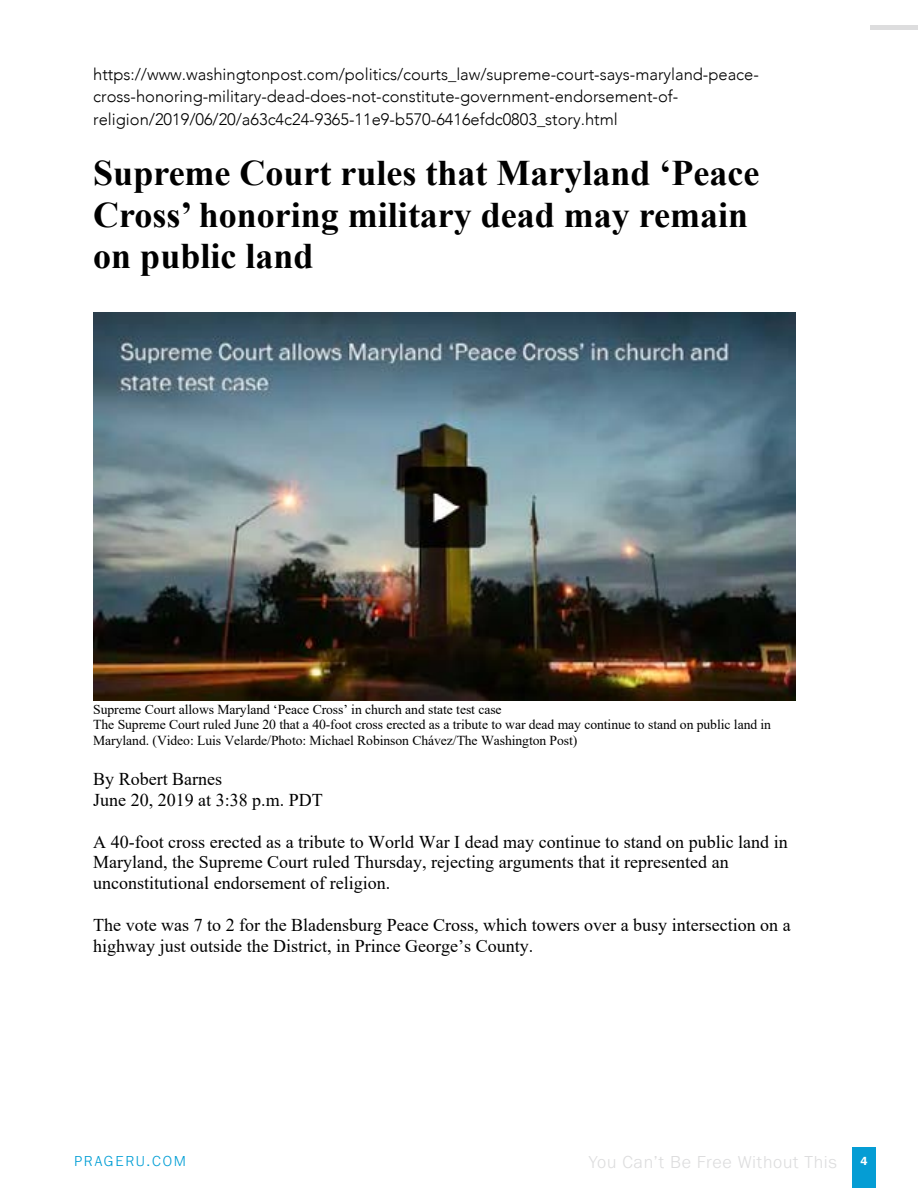
<style>
.page{position:relative;width:918px;height:1188px;background:#fff}
.page>*{position:absolute;margin:0;border:0;box-sizing:border-box;transform-origin:0 0}
.t1{font:700 36px/41.4px "Times New Roman";color:#000}
.t2{font:18px/20.9px "Times New Roman";color:#000}
.t3{font:300 18px "Franklin Gothic URW";letter-spacing:.04em;color:#ddddde}
.t4{font:300 16.5px/22.5px "Avenir";color:#000}
.t5{font:300 15px "Franklin Gothic URW";letter-spacing:.12em;color:#009ed5}
.t6{font:13.65px/15.5px "Times New Roman";letter-spacing:-.005em;color:#000}
.t7{font:12px "Franklin Gothic URW Dem";color:#fff}
</style>
<div class="page">
<hr style="left:870px;top:26px;width:48px;height:4px;background:#ddddde">
<div style="left:852px;top:1148px;width:24px;height:40px;background:#059dd4"></div>
<img style="left:93px;top:313px;width:702px;height:388px">
<p class="t4" style="left:93px;top:63px;width:667px">https://www.washingtonpost.com/politics/courts_law/supreme-court-says-maryland-peace&shy;cross-honoring-military-dead-does-not-constitute-government-endorsement-of&shy;religion/2019/06/20/a63c4c24-9365-11e9-b570-6416efdc0803_story.html</p>
<h1 class="t1" style="left:93px;top:152px;width:668px">Supreme Court rules that Maryland ‘Peace<br>Cross’ honoring military dead may remain on public land</h1>
<p class="t6" style="left:93px;top:701px;width:679px">Supreme Court allows Maryland ‘Peace Cross’ in church and state test case<br>The Supreme Court ruled June 20 that a 40-foot cross erected as a tribute to war dead may continue to stand on public land in<br>Maryland. (Video: Luis Velarde/Photo: Michael Robinson Chávez/The Washington Post)</p>
<p class="t2" style="left:93px;top:768px;width:231px">By Robert Barnes<br>June 20, 2019 at 3:38 p.m. PDT</p>
<p class="t2" style="left:93px;top:831px;width:696px">A 40-foot cross erected as a tribute to World War I dead may continue to stand on public land in<br>Maryland, the Supreme Court ruled Thursday, rejecting arguments that it represented an unconstitutional endorsement of religion.</p>
<p class="t2" style="left:93px;top:914px;width:699px">The vote was 7 to 2 for the Bladensburg Peace Cross, which towers over a busy intersection on a highway just outside the District, in Prince George’s County.</p>
<p class="t5" style="left:74px;top:1151px;width:113px">PRAGERU.COM</p>
<p class="t3" style="left:589px;top:1150px;width:250px">You Can’t Be Free Without This</p>
<p class="t7" style="left:860px;top:1153px;width:9px">4</p>
</div>
